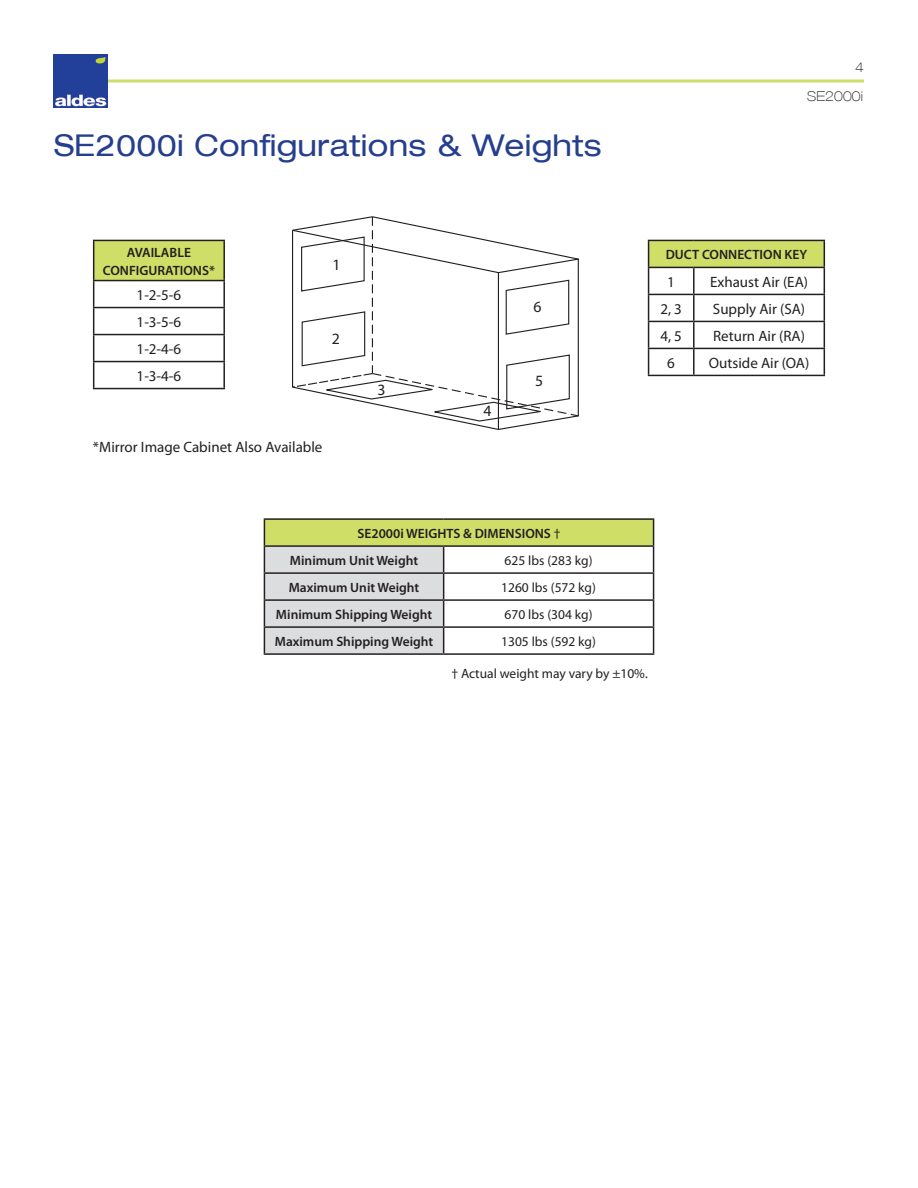
<style>
.page{position:relative;width:918px;height:1188px;background:#fff}
.page>*{position:absolute;margin:0;border:0;box-sizing:border-box;transform-origin:0 0}
.Spec_Body{font:expanded 30px "Helvetica Neue LT Com";letter-spacing:.01em;color:#253f8e}
.t1{font:15.75px "Myriad Pro";color:#231f20}
.t2{font:15px "Myriad Pro";color:#231f20}
.t3{font:600 13.5px "Myriad Pro";color:#231f20}
.t4{font:13.5px "Myriad Pro";color:#231f20}
.Spec_Body-2{font:100 expanded 13.5px "Helvetica Neue LT Com";letter-spacing:.01em;color:#231f20}
.s1{font-weight:400}
</style>
<div class="page">
<hr style="left:61px;top:80px;width:803px;height:2px;background:#cede67">
<img style="left:54px;top:54px;width:54px;height:54px">
<div style="left:264px;top:519px;width:390px;height:27px;background:#cede67"></div>
<hr style="left:264px;top:518px;width:180px;height:2px;background:#231f20">
<hr style="left:444px;top:518px;width:210px;height:2px;background:#231f20">
<hr style="left:444px;top:545px;width:210px;height:2px;background:#231f20">
<hr style="left:444px;top:572px;width:210px;height:2px;background:#231f20">
<hr style="left:444px;top:599px;width:210px;height:2px;background:#231f20">
<hr style="left:444px;top:626px;width:210px;height:2px;background:#231f20">
<svg style="left:264px;top:520px;width:180px;height:133px"></svg>
<svg style="left:653px;top:520px;width:1px;height:133px"></svg>
<hr style="left:264px;top:653px;width:180px;height:2px;background:#231f20">
<hr style="left:444px;top:653px;width:210px;height:2px;background:#231f20">
<svg style="left:292px;top:216px;width:287px;height:214px"></svg>
<div style="left:94px;top:240px;width:130px;height:41px;background:#cede67"></div>
<hr style="left:93px;top:240px;width:132px;height:1px;background:#231f20">
<hr style="left:93px;top:241px;width:1px;height:39px;background:#231f20">
<hr style="left:223px;top:241px;width:2px;height:39px;background:#231f20">
<hr style="left:93px;top:280px;width:132px;height:1px;background:#231f20">
<hr style="left:223px;top:281px;width:2px;height:26px;background:#231f20">
<hr style="left:93px;top:307px;width:132px;height:1px;background:#231f20">
<hr style="left:223px;top:308px;width:2px;height:26px;background:#231f20">
<hr style="left:93px;top:334px;width:132px;height:1px;background:#231f20">
<hr style="left:223px;top:335px;width:2px;height:26px;background:#231f20">
<hr style="left:93px;top:361px;width:132px;height:1px;background:#231f20">
<svg style="left:93px;top:281px;width:1px;height:107px"></svg>
<hr style="left:223px;top:362px;width:2px;height:26px;background:#231f20">
<hr style="left:93px;top:388px;width:132px;height:1px;background:#231f20">
<div style="left:649px;top:240px;width:175px;height:27px;background:#cede67"></div>
<hr style="left:648px;top:240px;width:46px;height:1px;background:#231f20">
<hr style="left:694px;top:240px;width:131px;height:1px;background:#231f20">
<hr style="left:648px;top:267px;width:46px;height:1px;background:#231f20">
<hr style="left:694px;top:267px;width:131px;height:1px;background:#231f20">
<hr style="left:693px;top:268px;width:2px;height:26px;background:#231f20">
<hr style="left:648px;top:294px;width:46px;height:1px;background:#231f20">
<hr style="left:694px;top:294px;width:131px;height:1px;background:#231f20">
<hr style="left:693px;top:295px;width:2px;height:26px;background:#231f20">
<hr style="left:648px;top:321px;width:46px;height:1px;background:#231f20">
<hr style="left:694px;top:321px;width:131px;height:1px;background:#231f20">
<hr style="left:693px;top:322px;width:2px;height:26px;background:#231f20">
<hr style="left:648px;top:348px;width:46px;height:1px;background:#231f20">
<svg style="left:648px;top:241px;width:1px;height:134px"></svg>
<hr style="left:694px;top:348px;width:131px;height:1px;background:#231f20">
<hr style="left:693px;top:349px;width:2px;height:26px;background:#231f20">
<svg style="left:824px;top:241px;width:1px;height:134px"></svg>
<hr style="left:648px;top:375px;width:46px;height:1px;background:#231f20">
<hr style="left:694px;top:375px;width:131px;height:1px;background:#231f20">
<p class="Spec_Body" style="left:54px;top:127px;width:549px">SE2000i Configurations &amp; Weights</p>
<p class="Spec_Body-2" style="left:855px;top:59px;width:10px">4</p>
<p class="Spec_Body-2" style="left:807px;top:88px;width:57px">SE2000i</p>
<p class="t3" style="left:127px;top:243px;width:66px">AVAILABLE</p>
<p class="t3" style="left:103px;top:261px;width:114px">CONFIGURATIONS*</p>
<p class="t2" style="left:137px;top:285px;width:46px">1-2-5-6</p>
<p class="t2" style="left:137px;top:312px;width:46px">1-3-5-6</p>
<p class="t2" style="left:137px;top:339px;width:46px">1-2-4-6</p>
<p class="t2" style="left:137px;top:366px;width:46px">1-3-4-6</p>
<p class="t1" style="left:332px;top:255px;width:10px">1</p>
<p class="t1" style="left:332px;top:329px;width:10px">2</p>
<p class="t2" style="left:93px;top:438px;width:231px">*Mirror Image Cabinet Also Available</p>
<p class="t1" style="left:378px;top:380px;width:10px">3</p>
<p class="t1" style="left:483px;top:401px;width:10px">4</p>
<p class="t1" style="left:533px;top:297px;width:10px">6</p>
<p class="t1" style="left:535px;top:371px;width:10px">5</p>
<p class="t3" style="left:666px;top:246px;width:143px">DUCT CONNECTION KEY</p>
<p class="t2" style="left:667px;top:272px;width:9px">1</p>
<p class="t2" style="left:710px;top:272px;width:99px">Exhaust Air (EA)</p>
<p class="t2" style="left:660px;top:299px;width:23px">2, 3</p>
<p class="t2" style="left:713px;top:299px;width:94px">Supply Air (SA)</p>
<p class="t2" style="left:660px;top:326px;width:23px">4, 5</p>
<p class="t2" style="left:713px;top:326px;width:93px">Return Air (RA)</p>
<p class="t2" style="left:667px;top:353px;width:9px">6</p>
<p class="t2" style="left:709px;top:353px;width:102px">Outside Air (OA)</p>
<p class="t3" style="left:357px;top:525px;width:205px">SE2000i WEIGHTS &amp; DIMENSIONS <span class="s1">†</span></p>
<p class="t3" style="left:290px;top:552px;width:130px">Minimum Unit Weight</p>
<p class="t4" style="left:505px;top:552px;width:89px">625 lbs (283 kg)</p>
<p class="t3" style="left:289px;top:579px;width:132px">Maximum Unit Weight</p>
<p class="t4" style="left:501px;top:579px;width:96px">1260 lbs (572 kg)</p>
<p class="t3" style="left:276px;top:606px;width:158px">Minimum Shipping Weight</p>
<p class="t4" style="left:505px;top:606px;width:89px">670 lbs (304 kg)</p>
<p class="t3" style="left:275px;top:633px;width:160px">Maximum Shipping Weight</p>
<p class="t4" style="left:501px;top:633px;width:96px">1305 lbs (592 kg)</p>
<p class="t4" style="left:451px;top:665px;width:198px">† Actual weight may vary by ±10%.</p>
</div>
